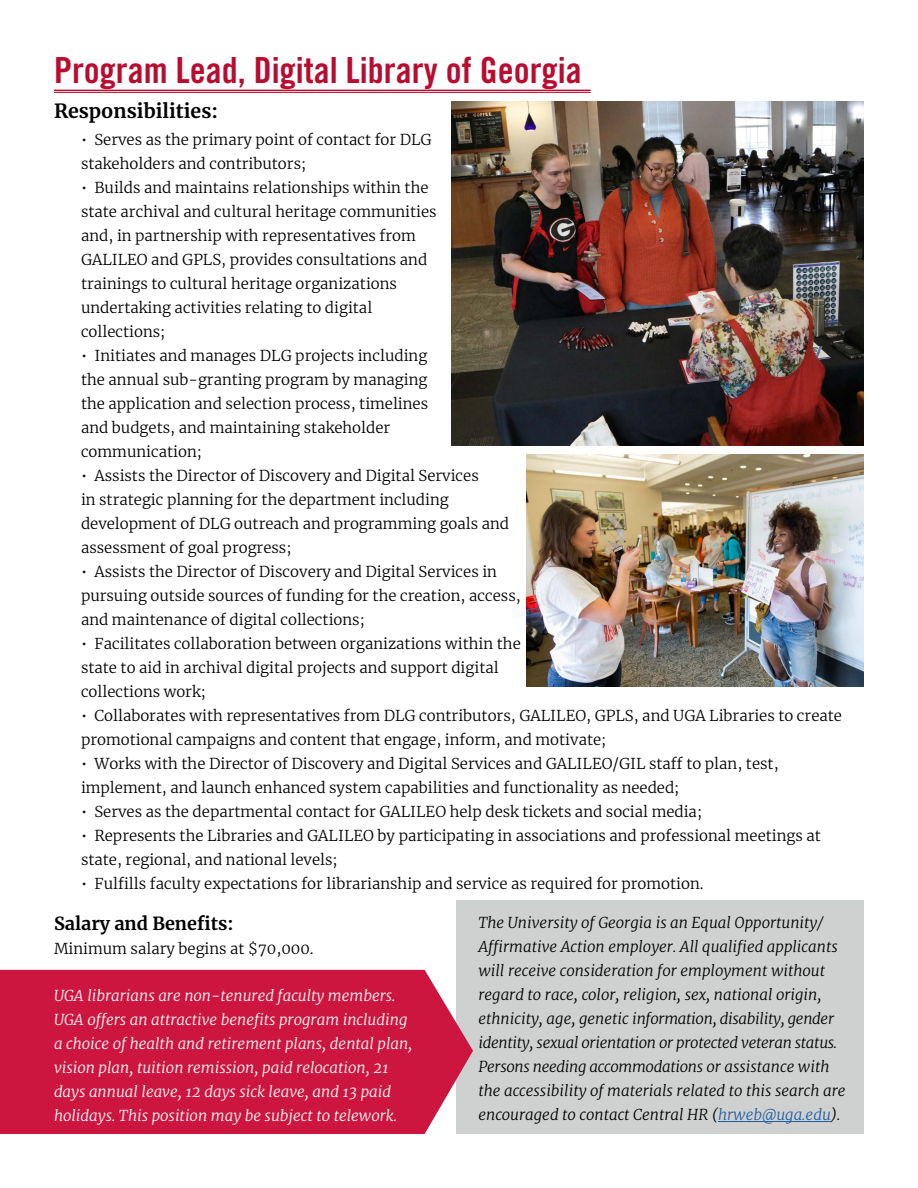
<style>
.page{position:relative;width:918px;height:1188px;background:#fff}
.page>*{position:absolute;margin:0;border:0;box-sizing:border-box;transform-origin:0 0}
.t1{font:36px "Trade Gothic LT Std Bd Cn 20";color:#ba0c2f}
.t2{font:700 19.5px "Merriweather";color:#000}
.t3{font:700 18px "Merriweather";color:#000}
.t4{font:300 15px/24px "Merriweather";color:#000}
.t5{font:italic 300 15px/24px "Merriweather";color:#000}
.t6{font:italic 300 15px/24px "Merriweather";color:#fff}
.s1{color:#215e9e}
</style>
<div class="page">
<hr style="left:54px;top:90px;width:537px;height:1px;background:#ba0c2f">
<hr style="left:54px;top:92px;width:537px;height:1px;background:#ba0c2f">
<img style="left:451px;top:102px;width:413px;height:344px">
<div style="left:457px;top:901px;width:407px;height:233px;background:#cfd1d1"></div>
<hr style="left:718px;top:1121px;width:113px;height:1px;background:#215e9e">
<img style="left:526px;top:455px;width:338px;height:231px">
<div style="left:0;top:970px;width:473px;height:164px;background:#cd163f"></div>
<h1 class="t1" style="left:54px;top:48px;width:529px">Program Lead, Digital Library of Georgia</h1>
<h2 class="t2" style="left:54px;top:98px;width:166px">Responsibilities:</h2>
<p class="t4" style="left:81px;top:127px;width:352px">• Serves as the primary point of contact for DLG stakeholders and contributors;</p>
<p class="t4" style="left:81px;top:175px;width:357px">• Builds and maintains relationships within the state archival and cultural heritage communities and, in partnership with representatives from GALILEO and GPLS, provides consultations and trainings to cultural heritage organizations undertaking activities relating to digital collections;</p>
<p class="t4" style="left:81px;top:343px;width:349px">• Initiates and manages DLG projects including the annual sub-granting program by managing the application and selection process, timelines and budgets, and maintaining stakeholder communication;</p>
<p class="t4" style="left:81px;top:463px;width:430px">• Assists the Director of Discovery and Digital Services<br>in strategic planning for the department including development of DLG outreach and programming goals and assessment of goal progress;</p>
<p class="t4" style="left:81px;top:559px;width:441px">• Assists the Director of Discovery and Digital Services in pursuing outside sources of funding for the creation, access, and maintenance of digital collections;</p>
<p class="t4" style="left:81px;top:631px;width:441px">• Facilitates collaboration between organizations within the state to aid in archival digital projects and support digital collections work;</p>
<p class="t4" style="left:81px;top:703px;width:763px">• Collaborates with representatives from DLG contributors, GALILEO, GPLS, and UGA Libraries to create promotional campaigns and content that engage, inform, and motivate;</p>
<p class="t4" style="left:81px;top:751px;width:699px">• Works with the Director of Discovery and Digital Services and GALILEO/GIL staff to plan, test, implement, and launch enhanced system capabilities and functionality as needed;</p>
<p class="t4" style="left:81px;top:799px;width:623px">• Serves as the departmental contact for GALILEO help desk tickets and social media;</p>
<p class="t4" style="left:81px;top:823px;width:741px">• Represents the Libraries and GALILEO by participating in associations and professional meetings at state, regional, and national levels;</p>
<p class="t4" style="left:81px;top:871px;width:624px">• Fulfills faculty expectations for librarianship and service as required for promotion.</p>
<p class="t3" style="left:54px;top:911px;width:181px">Salary and Benefits:</p>
<p class="t4" style="left:54px;top:936px;width:261px">Minimum salary begins at $70,000.</p>
<p class="t6" style="left:54px;top:983px;width:360px">UGA librarians are non-tenured faculty members.<br>UGA offers an attractive benefits program including a choice of health and retirement plans, dental plan, vision plan, tuition remission, paid relocation, 21 days annual leave, 12 days sick leave, and 13 paid holidays. This position may be subject to telework.</p>
<p class="t5" style="left:478px;top:910px;width:369px">The University of Georgia is an Equal Opportunity/ Affirmative Action employer. All qualified applicants will receive consideration for employment without regard to race, color, religion, sex, national origin, ethnicity, age, genetic information, disability, gender identity, sexual orientation or protected veteran status.<br>Persons needing accommodations or assistance with the accessibility of materials related to this search are encouraged to contact Central HR (<span class="s1">hrweb@uga.edu</span>).</p>
</div>
